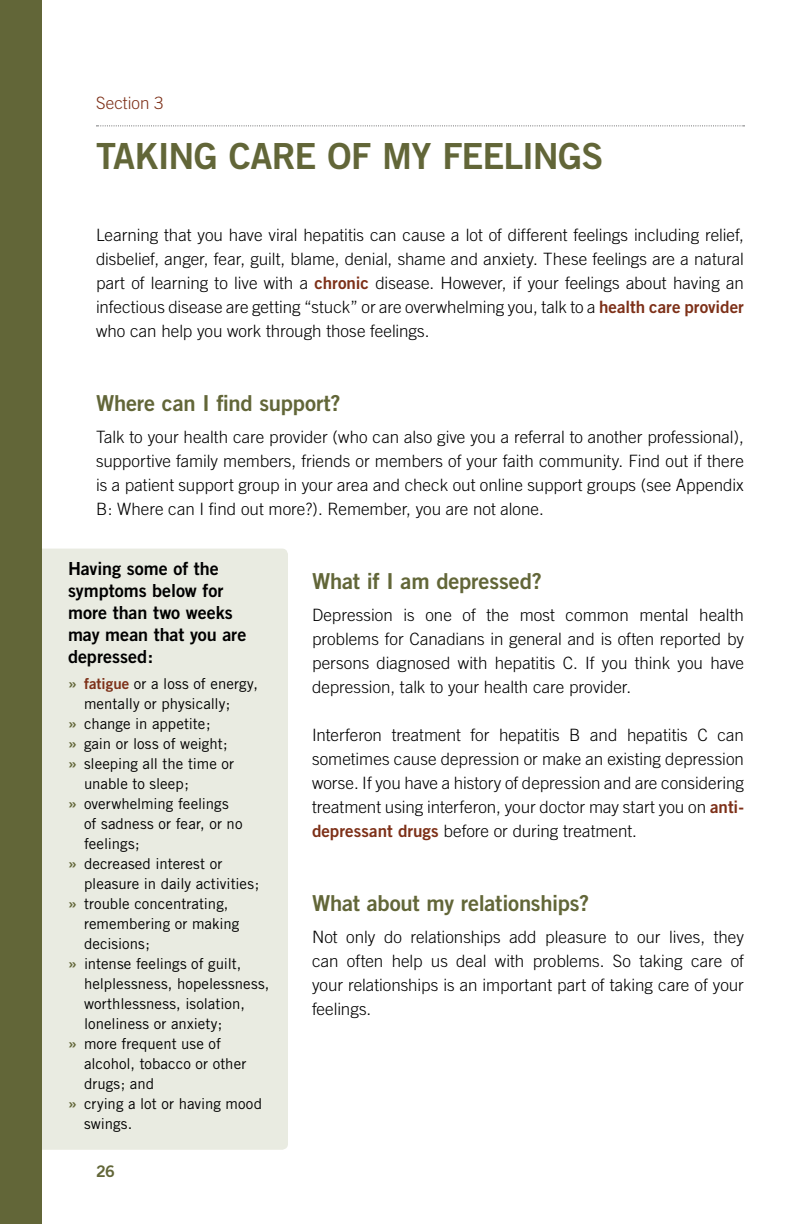
<style>
.page{position:relative;width:792px;height:1224px;background:#fff}
.page>*{position:absolute;margin:0;border:0;box-sizing:border-box;transform-origin:0 0}
.t1{font:36px "Trade Gothic Bold Two";letter-spacing:-.015em;color:#626638}
.t2{font:22px "Trade Gothic Bold Two";letter-spacing:-.01em;color:#626638}
.t3{font:18px/22px "Trade Gothic Bold Two";color:#000}
.t4{font:300 17px/24px "Trade Gothic";color:#000;text-align:justify}
.t5{font:300 17px "Trade Gothic";letter-spacing:.005em;color:#7d3018}
.t6{font:16px "Trade Gothic Bold Two";color:#626638}
.t7{font:15px "Trade Gothic";letter-spacing:.005em;color:#000}
.s1{font-family:"Trade Gothic Bold Two";font-weight:400;color:#7d3018}
.s2{font-family:"Trade Gothic Bold Two";font-size:16px;color:#626638}
.s3{font-family:"Trade Gothic Bold Two";color:#7d3018}
</style>
<div class="page">
<svg style="left:96px;top:125px;width:649px;height:1px"></svg>
<div style="left:0;top:549px;width:288px;height:601px;background:#e9ebe1;border-radius:6px"></div>
<div style="left:0;top:0;width:42px;height:1224px;background:#626638"></div>
<p class="t5" style="left:96px;top:93px;width:69px">Section 3</p>
<h1 class="t1" style="left:96px;top:134px;width:509px">Taking care of my feelings</h1>
<p class="t4" style="left:96px;top:223px;width:650px">Learning that you have viral hepatitis can cause a lot of different feelings including relief, disbelief, anger, fear, guilt, blame, denial, shame and anxiety. These feelings are a natural part of learning to live with a <span class="s1">chronic</span> disease. However, if your feelings about having an infectious disease are getting “stuck” or are overwhelming you, talk to a <span class="s1">health care provider </span>who can help you work through those feelings.</p>
<p class="t2" style="left:96px;top:390px;width:246px">Where can I find support?</p>
<p class="t4" style="left:96px;top:425px;width:650px">Talk to your health care provider (who can also give you a referral to another professional), supportive family members, friends or members of your faith community. Find out if there is a patient support group in your area and check out online support groups (see Appendix B: Where can I find out more?). Remember, you are not alone.</p>
<p class="t3" style="left:68px;top:557px;width:180px">Having some of the symptoms below for more than two weeks may mean that you are depressed:</p>
<p class="t7" style="left:68px;top:675px;width:191px"><span class="s2">»</span> <span class="s3">fatigue</span> or a loss of energy,</p>
<p class="t7" style="left:84px;top:695px;width:148px">mentally or physically;</p>
<p class="t7" style="left:68px;top:715px;width:144px"><span class="s2">»</span> change in appetite;</p>
<p class="t7" style="left:68px;top:735px;width:161px"><span class="s2">»</span> gain or loss of weight;</p>
<p class="t7" style="left:68px;top:755px;width:168px"><span class="s2">»</span> sleeping all the time or</p>
<p class="t7" style="left:84px;top:775px;width:106px">unable to sleep;</p>
<p class="t7" style="left:68px;top:795px;width:162px"><span class="s2">»</span> overwhelming feelings</p>
<p class="t7" style="left:84px;top:815px;width:160px">of sadness or fear, or no</p>
<p class="t7" style="left:84px;top:835px;width:57px">feelings;</p>
<p class="t7" style="left:68px;top:855px;width:156px"><span class="s2">»</span> decreased interest or</p>
<p class="t7" style="left:84px;top:875px;width:177px">pleasure in daily activities;</p>
<p class="t7" style="left:68px;top:895px;width:162px"><span class="s2">»</span> trouble concentrating,</p>
<p class="t7" style="left:84px;top:915px;width:157px">remembering or making</p>
<p class="t7" style="left:84px;top:935px;width:67px">decisions;</p>
<p class="t7" style="left:68px;top:955px;width:175px"><span class="s2">»</span> intense feelings of guilt,</p>
<p class="t7" style="left:84px;top:975px;width:187px">helplessness, hopelessness,</p>
<p class="t7" style="left:84px;top:995px;width:162px">worthlessness, isolation,</p>
<p class="t7" style="left:84px;top:1015px;width:140px">loneliness or anxiety;</p>
<p class="t7" style="left:68px;top:1035px;width:155px"><span class="s2">»</span> more frequent use of</p>
<p class="t7" style="left:84px;top:1055px;width:164px">alcohol, tobacco or other</p>
<p class="t7" style="left:84px;top:1075px;width:72px">drugs; and</p>
<p class="t7" style="left:68px;top:1095px;width:196px"><span class="s2">»</span> crying a lot or having mood</p>
<p class="t7" style="left:84px;top:1115px;width:50px">swings.</p>
<p class="t6" style="left:96px;top:1161px;width:20px">26</p>
<p class="t2" style="left:312px;top:568px;width:231px">What if I am depressed?</p>
<p class="t4" style="left:312px;top:603px;width:434px">Depression is one of the most common mental health problems for Canadians in general and is often reported by persons diagnosed with hepatitis C. If you think you have depression, talk to your health care provider.</p>
<p class="t4" style="left:312px;top:723px;width:434px">Interferon treatment for hepatitis B and hepatitis C can sometimes cause depression or make an existing depression worse. If you have a history of depression and are considering treatment using interferon, your doctor may start you on <span class="s1">anti&shy;depressant drugs</span> before or during treatment.</p>
<p class="t2" style="left:312px;top:890px;width:279px">What about my relationships?</p>
<p class="t4" style="left:312px;top:925px;width:434px">Not only do relationships add pleasure to our lives, they can often help us deal with problems. So taking care of your relationships is an important part of taking care of your feelings.</p>
</div>
